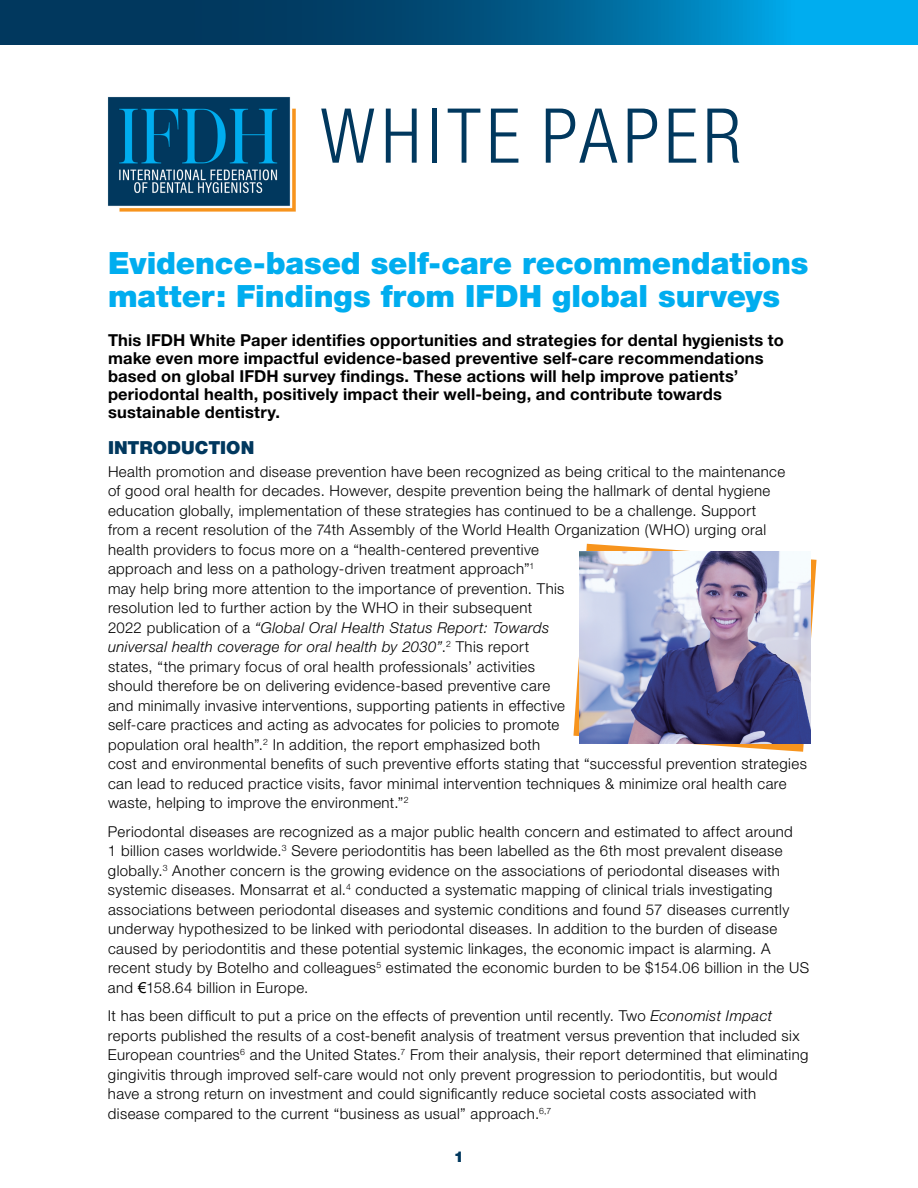
<style>
.page{position:relative;width:918px;height:1188px;background:#fff}
.page>*{position:absolute;margin:0;border:0;box-sizing:border-box;transform-origin:0 0}
.t1{font:300 condensed 75.75px "Helvetica Neue";letter-spacing:.075em;color:#01385e}
.t2{font:900 30.75px/33px "Helvetica Neue";letter-spacing:-.005em;color:#00adef}
.t3{font:900 18px "Helvetica Neue";color:#01385e}
.t4{font:700 16.5px/18px "Helvetica Neue";letter-spacing:.01em;color:#000}
.t5{font:300 15px/19.5px "Helvetica Neue";letter-spacing:.025em;color:#000}
.t6{font:900 15px "Helvetica Neue";color:#01385e}
.s1{font-style:italic}
.s2{font-family:"Arial";font-weight:400}
</style>
<div class="page">
<svg style="left:0;top:0;width:918px;height:45px;background:#006090"></svg>
<svg style="left:573px;top:544px;width:244px;height:208px"></svg>
<img style="left:580px;top:552px;width:230px;height:192px">
<img style="left:107px;top:97px;width:189px;height:115px">
<h1 class="t1" style="left:320px;top:92px;width:422px">WHITE PAPER</h1>
<h2 class="t2" style="left:108px;top:247px;width:702px">Evidence-based self-care recommendations matter: Findings from IFDH global surveys</h2>
<p class="t4" style="left:108px;top:331px;width:677px">This IFDH White Paper identifies opportunities and strategies for dental hygienists to make even more impactful evidence-based preventive self-care recommendations based on global IFDH survey findings. These actions will help improve patients’ periodontal health, positively impact their well-being, and contribute towards sustainable dentistry.</p>
<p class="t3" style="left:108px;top:437px;width:148px">INTRODUCTION</p>
<p class="t5" style="left:108px;top:461px;width:700px">Health promotion and disease prevention have been recognized as being critical to the maintenance<br>of good oral health for decades. However, despite prevention being the hallmark of dental hygiene education globally, implementation of these strategies has continued to be a challenge. Support<br>from a recent resolution of the 74th Assembly of the World Health Organization (WHO) urging oral health providers to focus more on a “health-centered preventive<br>approach and less on a pathology-driven treatment approach”<sup>1<br></sup>may help bring more attention to the importance of prevention. This<br>resolution led to further action by the WHO in their subsequent<br>2022 publication of a <span class="s1">“Global Oral Health Status Report: Towards<br>universal health coverage for oral health by 2030”</span>.<sup>2</sup> This report<br>states, “the primary focus of oral health professionals’ activities<br>should therefore be on delivering evidence-based preventive care<br>and minimally invasive interventions, supporting patients in effective<br>self-care practices and acting as advocates for policies to promote<br>population oral health”.<sup>2</sup> In addition, the report emphasized both<br>cost and environmental benefits of such preventive efforts stating that “successful prevention strategies can lead to reduced practice visits, favor minimal intervention techniques &amp; minimize oral health care waste, helping to improve the environment.”<sup>2</sup></p>
<p class="t5" style="left:108px;top:821px;width:703px">Periodontal diseases are recognized as a major public health concern and estimated to affect around<br>1 billion cases worldwide.<sup>3</sup> Severe periodontitis has been labelled as the 6th most prevalent disease globally.<sup>3</sup> Another concern is the growing evidence on the associations of periodontal diseases with systemic diseases. Monsarrat et al.<sup>4</sup> conducted a systematic mapping of clinical trials investigating associations between periodontal diseases and systemic conditions and found 57 diseases currently underway hypothesized to be linked with periodontal diseases. In addition to the burden of disease caused by periodontitis and these potential systemic linkages, the economic impact is alarming. A recent study by Botelho and colleagues<sup>5</sup> estimated the economic burden to be $154.06 billion in the US and <span class="s2">€</span>158.64 billion in Europe.</p>
<p class="t5" style="left:108px;top:1006px;width:702px">It has been difficult to put a price on the effects of prevention until recently. Two <span class="s1">Economist Impact </span>reports published the results of a cost-benefit analysis of treatment versus prevention that included six European countries<sup>6</sup> and the United States.<sup>7</sup> From their analysis, their report determined that eliminating gingivitis through improved self-care would not only prevent progression to periodontitis, but would have a strong return on investment and could significantly reduce societal costs associated with disease compared to the current “business as usual” approach.<sup>6,7</sup></p>
<p class="t6" style="left:454px;top:1148px;width:12px">1</p>
</div>
